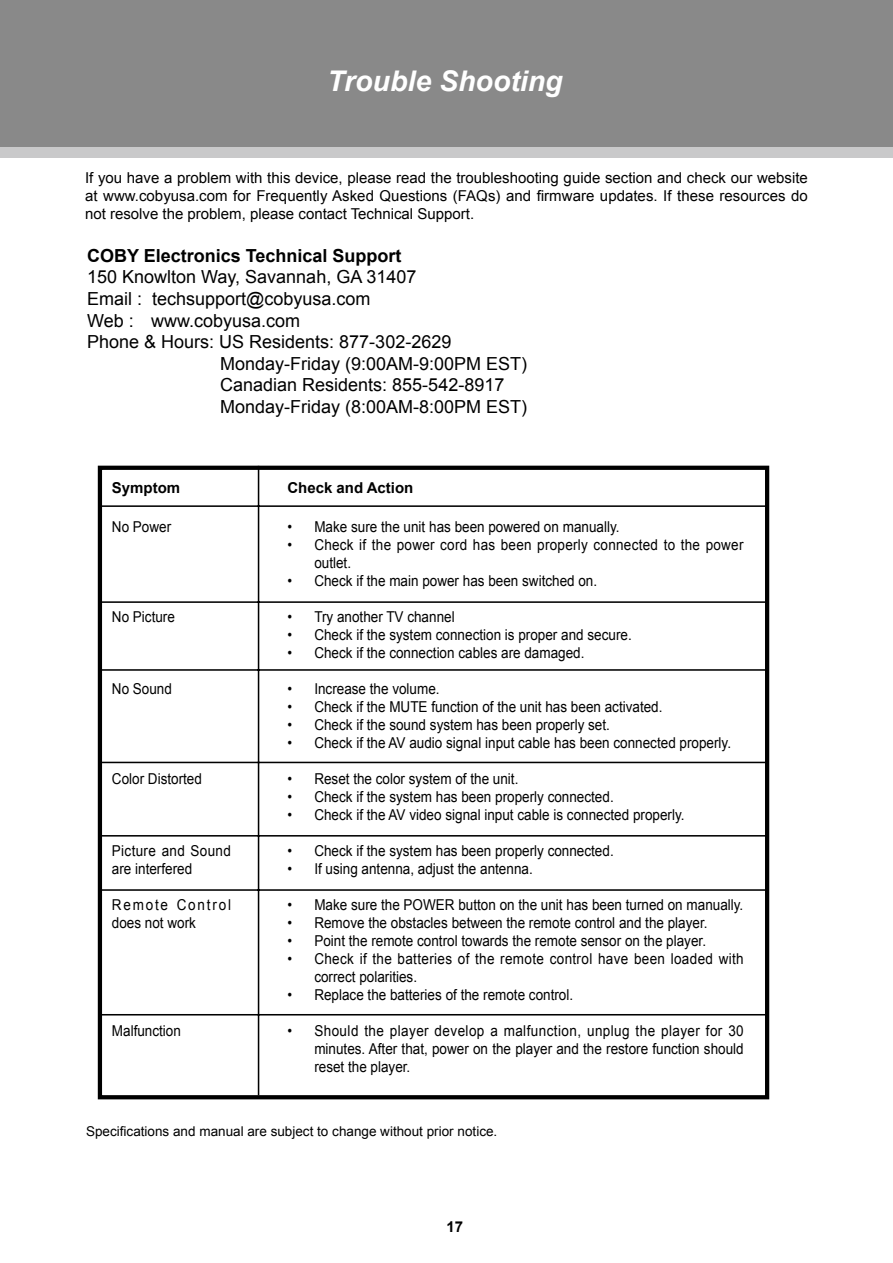
<style>
.page{position:relative;width:893px;height:1263px;background:#fff}
.page>*{position:absolute;margin:0;border:0;box-sizing:border-box;transform-origin:0 0}
.t1{font:italic 700 28.5px "Arial";color:#fff}
.t2{font:18px "Arial";color:#000}
.t3{font:700 18px "Arial";color:#000}
.t4{font:15px/18px "Arial";color:#000;text-align:justify;scale:.9 1}
.t5{font:15px/18px "Arial";color:#000;text-align:justify}
.t6{font:15px/18px "Arial";letter-spacing:.025em;color:#000;scale:.9 1}
.t7{font:15px/18px "Arial";letter-spacing:.02em;color:#000;scale:.9 1}
.t8{font:15px/18px "Arial";letter-spacing:.13em;color:#000;scale:.9 1}
.t9{font:700 15px "Arial";color:#000}
.t10{font:13.5px "Arial";color:#000}
</style>
<div class="page">
<div style="left:0;top:66px;width:893px;height:91px;background:#c9c9ca"></div>
<div style="left:0;top:0;width:893px;height:147px;background:#898989"></div>
<div style="left:98px;top:466px;width:671px;height:633px;border:4px solid #000"></div>
<hr style="left:98px;top:505px;width:667px;height:2px;background:#000">
<hr style="left:98px;top:601px;width:667px;height:2px;background:#000">
<hr style="left:99px;top:669px;width:668px;height:2px;background:#000">
<hr style="left:99px;top:762px;width:668px;height:1px;background:#000">
<hr style="left:99px;top:835px;width:668px;height:1px;background:#000">
<hr style="left:99px;top:889px;width:668px;height:2px;background:#000">
<hr style="left:98px;top:1014px;width:667px;height:1px;background:#000">
<hr style="left:258px;top:466px;width:1px;height:629px;background:#000">
<h1 class="t1" style="left:327px;top:63px;width:237px">Trouble Shooting</h1>
<p class="t5" style="left:85px;top:169px;width:724px">If you have a problem with this device, please read the troubleshooting guide section and check our website at www.cobyusa.com for Frequently Asked Questions (FAQs) and firmware updates. If these resources do not resolve the problem, please contact Technical Support.</p>
<p class="t3" style="left:87px;top:244px;width:316px">COBY Electronics Technical Support</p>
<p class="t2" style="left:87px;top:265px;width:331px">150 Knowlton Way, Savannah, GA 31407</p>
<p class="t2" style="left:87px;top:287px;width:285px">Email : techsupport@cobyusa.com</p>
<p class="t2" style="left:87px;top:308px;width:215px">Web : www.cobyusa.com</p>
<p class="t2" style="left:87px;top:330px;width:366px">Phone &amp; Hours: US Residents: 877-302-2629</p>
<p class="t2" style="left:220px;top:352px;width:309px">Monday-Friday (9:00AM-9:00PM EST)</p>
<p class="t2" style="left:220px;top:373px;width:286px">Canadian Residents: 855-542-8917</p>
<p class="t2" style="left:220px;top:395px;width:309px">Monday-Friday (8:00AM-8:00PM EST)</p>
<p class="t9" style="left:112px;top:477px;width:70px">Symptom</p>
<p class="t9" style="left:287px;top:477px;width:128px">Check and Action</p>
<p class="t4" style="left:112px;top:518px;width:67px">No Power</p>
<p class="t4" style="left:112px;top:608px;width:72px">No Picture</p>
<p class="t4" style="left:112px;top:680px;width:68px">No Sound</p>
<p class="t4" style="left:112px;top:770px;width:102px">Color Distorted</p>
<p class="t6" style="left:112px;top:842px;width:134px">Picture and Sound are interfered</p>
<p class="t8" style="left:112px;top:896px;width:134px">Remote Control does not work</p>
<p class="t4" style="left:112px;top:1022px;width:78px">Malfunction</p>
<p class="t4" style="left:287px;top:518px;width:371px">• Make sure the unit has been powered on manually.</p>
<p class="t7" style="left:314px;top:536px;width:478px;text-indent:-27px">• Check if the power cord has been properly connected to the power outlet.</p>
<p class="t4" style="left:287px;top:572px;width:346px">• Check if the main power has been switched on.</p>
<p class="t4" style="left:287px;top:608px;width:187px">• Try another TV channel</p>
<p class="t4" style="left:287px;top:626px;width:384px">• Check if the system connection is proper and secure.</p>
<p class="t4" style="left:287px;top:644px;width:332px">• Check if the connection cables are damaged.</p>
<p class="t4" style="left:287px;top:680px;width:171px">• Increase the volume.</p>
<p class="t4" style="left:287px;top:698px;width:418px">• Check if the MUTE function of the unit has been activated.</p>
<p class="t4" style="left:287px;top:716px;width:360px">• Check if the sound system has been properly set.</p>
<p class="t4" style="left:287px;top:734px;width:495px">• Check if the AV audio signal input cable has been connected properly.</p>
<p class="t4" style="left:287px;top:770px;width:258px">• Reset the color system of the unit.</p>
<p class="t4" style="left:287px;top:788px;width:364px">• Check if the system has been properly connected.</p>
<p class="t4" style="left:287px;top:806px;width:443px">• Check if the AV video signal input cable is connected properly.</p>
<p class="t4" style="left:287px;top:842px;width:364px">• Check if the system has been properly connected.</p>
<p class="t4" style="left:287px;top:860px;width:274px">• If using antenna, adjust the antenna.</p>
<p class="t4" style="left:287px;top:896px;width:508px">• Make sure the POWER button on the unit has been turned on manually.</p>
<p class="t4" style="left:287px;top:914px;width:468px">• Remove the obstacles between the remote control and the player.</p>
<p class="t4" style="left:287px;top:932px;width:467px">• Point the remote control towards the remote sensor on the player.</p>
<p class="t6" style="left:314px;top:950px;width:479px;text-indent:-27px">• Check if the batteries of the remote control have been loaded with correct polarities.</p>
<p class="t4" style="left:287px;top:986px;width:319px">• Replace the batteries of the remote control.</p>
<p class="t4" style="left:314px;top:1022px;width:479px;text-indent:-27px">• Should the player develop a malfunction, unplug the player for 30 minutes. After that, power on the player and the restore function should reset the player.</p>
<p class="t10" style="left:86px;top:1123px;width:413px">Specifications and manual are subject to change without prior notice.</p>
<p class="t9" style="left:446px;top:1216px;width:18px">17</p>
</div>
